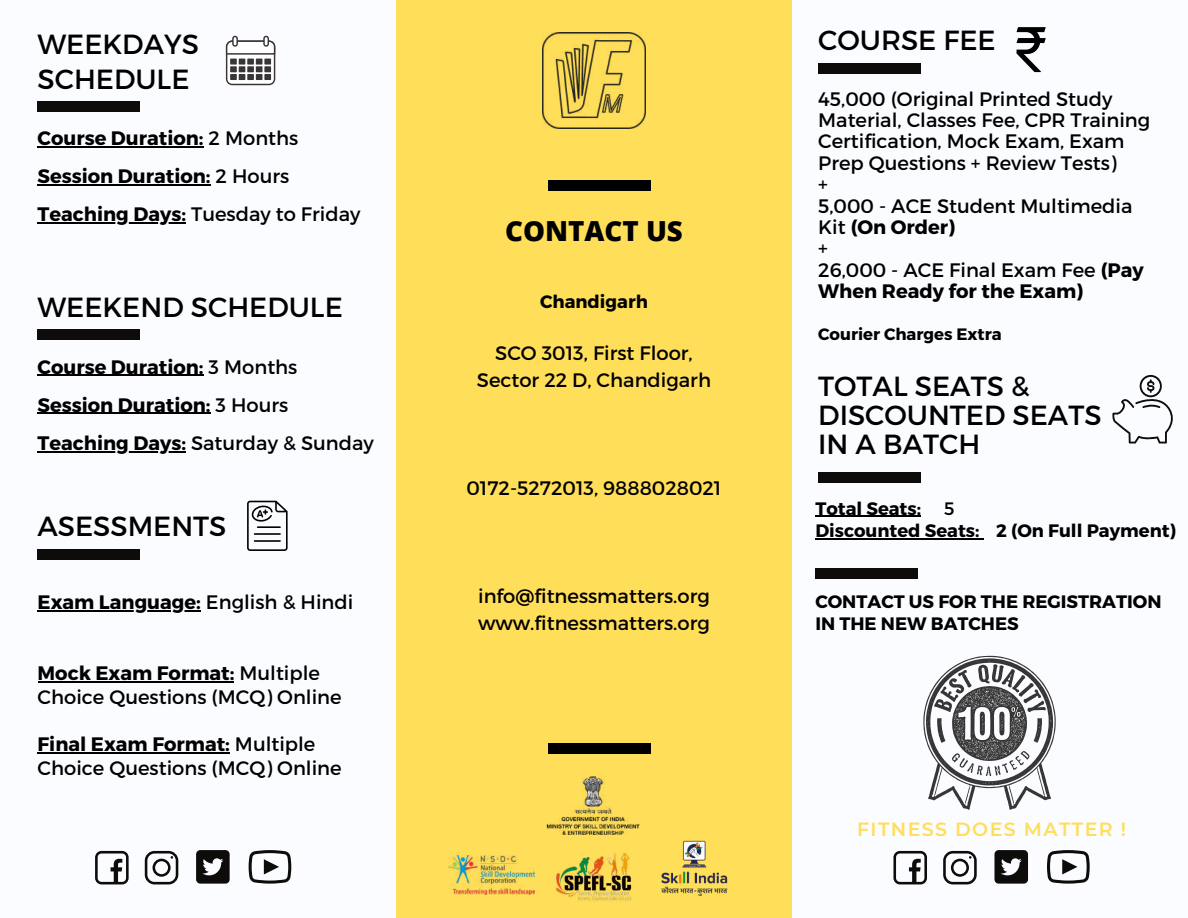
<style>
.page{position:relative;width:1188px;height:918px;background:#fbfcff}
.page>*{position:absolute;margin:0;border:0;box-sizing:border-box;transform-origin:0 0}
.t1{font:27.6px/29.2px "Montserrat";color:#000}
.t2{font:800 27.6px "Open Sans";color:#000}
.t3{font:19.5px/21.3px "Montserrat";color:#000}
.t4{font:700 19.5px/38.2px "Montserrat";color:#000}
.t5{font:600 19.05px "Montserrat";letter-spacing:.07em;color:#ffde59}
.t6{font:700 18px/22.5px "Montserrat";color:#000}
.t7{font:18px "Montserrat";color:#000}
.t8{font:700 16.5px "Montserrat";color:#000}
.s1{font-weight:400}
.s2{font-weight:700}
</style>
<div class="page">
<div style="left:396px;top:0;width:396px;height:918px;background:#ffde59"></div>
<div style="left:38px;top:549px;width:102px;height:11px;background:#0e0b0b"></div>
<div style="left:38px;top:101px;width:102px;height:10px;background:#0e0b0b"></div>
<img style="left:546px;top:777px;width:94px;height:57px">
<img style="left:449px;top:855px;width:85px;height:39px">
<img style="left:661px;top:840px;width:67px;height:56px">
<img style="left:556px;top:853px;width:76px;height:48px">
<svg style="left:226px;top:36px;width:49px;height:49px"></svg>
<svg style="left:247px;top:501px;width:41px;height:50px"></svg>
<div style="left:549px;top:743px;width:102px;height:11px;background:#000"></div>
<div style="left:549px;top:180px;width:102px;height:10px;background:#000"></div>
<div style="left:818px;top:473px;width:103px;height:10px;background:#0e0b0b"></div>
<hr style="left:38px;top:146px;width:166px;height:1px;background:#000">
<hr style="left:38px;top:184px;width:173px;height:1px;background:#000">
<hr style="left:38px;top:223px;width:143px;height:1px;background:#000">
<div style="left:38px;top:330px;width:102px;height:10px;background:#0e0b0b"></div>
<hr style="left:38px;top:375px;width:166px;height:1px;background:#000">
<hr style="left:38px;top:413px;width:173px;height:1px;background:#000">
<hr style="left:38px;top:451px;width:143px;height:1px;background:#000">
<hr style="left:38px;top:610px;width:163px;height:1px;background:#000">
<hr style="left:38px;top:681px;width:57px;height:1px;background:#000">
<hr style="left:95px;top:681px;width:139px;height:1px;background:#000">
<hr style="left:38px;top:752px;width:192px;height:1px;background:#000">
<div style="left:818px;top:64px;width:103px;height:10px;background:#0e0b0b"></div>
<svg style="left:1017px;top:27px;width:29px;height:45px"></svg>
<svg style="left:893px;top:851px;width:34px;height:33px"></svg>
<svg style="left:943px;top:851px;width:34px;height:33px"></svg>
<svg style="left:994px;top:850px;width:34px;height:34px"></svg>
<svg style="left:1047px;top:850px;width:43px;height:34px"></svg>
<img style="left:543px;top:33px;width:102px;height:95px">
<svg style="left:923px;top:656px;width:133px;height:154px"></svg>
<svg style="left:95px;top:851px;width:34px;height:33px"></svg>
<svg style="left:145px;top:851px;width:33px;height:33px"></svg>
<svg style="left:196px;top:850px;width:34px;height:34px"></svg>
<svg style="left:249px;top:850px;width:42px;height:34px"></svg>
<hr style="left:815px;top:516px;width:106px;height:1px;background:#000">
<hr style="left:815px;top:538px;width:164px;height:2px;background:#000">
<svg style="left:1112px;top:375px;width:61px;height:69px"></svg>
<div style="left:815px;top:568px;width:103px;height:10px;background:#0e0b0b"></div>
<h1 class="t1" style="left:38px;top:25px;width:163px;line-height:34.8px">WEEKDAYS<br>SCHEDULE</h1>
<p class="t4" style="left:38px;top:118px;width:324px">Course Duration: <span class="s1">2 Months<br></span>Session Duration: <span class="s1">2 Hours<br></span>Teaching Days: <span class="s1">Tuesday to Friday</span></p>
<h1 class="t1" style="left:38px;top:291px;width:307px">WEEKEND SCHEDULE</h1>
<p class="t4" style="left:38px;top:346px;width:338px">Course Duration: <span class="s1">3 Months<br></span>Session Duration: <span class="s1">3 Hours<br></span>Teaching Days: <span class="s1">Saturday &amp; Sunday</span></p>
<h1 class="t1" style="left:38px;top:510px;width:190px">ASESSMENTS</h1>
<p class="t4" style="left:38px;top:582px;width:317px">Exam Language: <span class="s1">English &amp; Hindi</span></p>
<p class="t3" style="left:38px;top:660px;width:306px;line-height:23.7px"><span class="s2">Mock Exam Format:</span> Multiple<br>Choice Questions (MCQ) Online</p>
<p class="t3" style="left:38px;top:731px;width:306px;line-height:23.7px"><span class="s2">Final Exam Format:</span> Multiple<br>Choice Questions (MCQ) Online</p>
<h1 class="t2" style="left:505px;top:212px;width:179px">CONTACT US</h1>
<p class="t6" style="left:540px;top:289px;width:109px">Chandigarh</p>
<p class="t3" style="left:477px;top:338px;width:236px;line-height:27px;text-align:center">SCO 3013, First Floor,<br>Sector 22 D, Chandigarh</p>
<p class="t3" style="left:467px;top:476px;width:256px">0172-5272013, 9888028021</p>
<p class="t3" style="left:478px;top:581px;width:233px;line-height:27px">info@fitnessmatters.org www.fitnessmatters.org</p>
<h1 class="t1" style="left:818px;top:24px;width:179px">COURSE FEE</h1>
<p class="t3" style="left:818px;top:87px;width:334px">45,000 (Original Printed Study<br>Material, Classes Fee, CPR Training<br>Certification, Mock Exam, Exam<br>Prep Questions + Review Tests)<br>+<br>5,000 - ACE Student Multimedia<br>Kit <span class="s2">(On Order)<br></span>+<br>26,000 - ACE Final Exam Fee <span class="s2">(Pay<br>When Ready for the Exam)</span></p>
<p class="t8" style="left:818px;top:323px;width:185px">Courier Charges Extra</p>
<h1 class="t1" style="left:818px;top:370px;width:285px">TOTAL SEATS &amp;<br>DISCOUNTED SEATS<br>IN A BATCH</h1>
<p class="t6" style="left:815px;top:496px;width:107px">Total Seats:</p>
<p class="t7" style="left:944px;top:497px;width:12px">5</p>
<p class="t6" style="left:815px;top:519px;width:362px">Discounted Seats: 2 (On Full Payment)</p>
<p class="t6" style="left:815px;top:589px;width:348px">CONTACT US FOR THE REGISTRATION<br>IN THE NEW BATCHES</p>
<p class="t5" style="left:857px;top:817px;width:271px">FITNESS DOES MATTER !</p>
</div>
